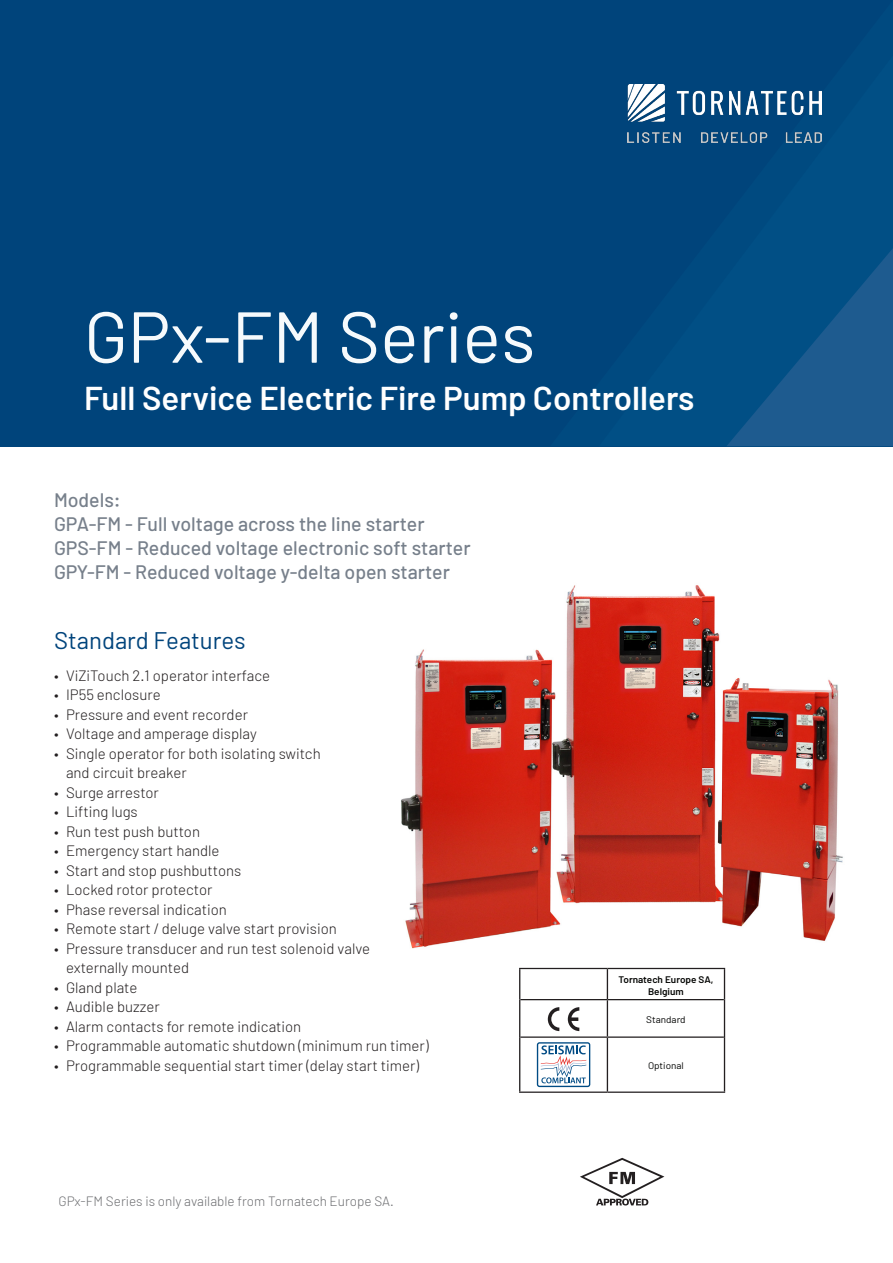
<style>
.page{position:relative;width:893px;height:1263px;background:#fff}
.page>*{position:absolute;margin:0;border:0;box-sizing:border-box;transform-origin:0 0}
.Subtitle_-_White{font:72px "Barlow";color:#f6fafc}
.Subtitle_-_White-2{font:600 33px "Barlow";color:#fff}
.t1{font:24px "Barlow";color:#00447c}
.Subtitle_-_White-3{font:500 19.5px "Barlow";color:#77808b}
.t2{font:300 15px "Barlow";color:#231f20}
.t3{font:300 13.5px "Barlow";color:#6c6d70}
.Cell_Heading_-_White_-_Centered{font:600 9.6px/11.4px "Barlow";color:#040503;text-align:center;scale:1.05 1}
.Cell_Heading_-_White_-_Centered-2{font:9.6px "Barlow";color:#040504;scale:1.05 1}
</style>
<div class="page">
<img style="left:401px;top:585px;width:442px;height:364px">
<div style="left:0;top:0;width:893px;height:446px;background:#00447b"></div>
<svg style="left:600px;top:57px;width:293px;height:389px"></svg>
<svg style="left:726px;top:248px;width:167px;height:198px"></svg>
<img style="left:628px;top:85px;width:194px;height:58px">
<svg style="left:580px;top:1158px;width:84px;height:47px"></svg>
<hr style="left:519px;top:968px;width:88px;height:1px;background:#231f20">
<hr style="left:607px;top:968px;width:118px;height:1px;background:#231f20">
<hr style="left:520px;top:999px;width:87px;height:1px;background:#231f20">
<hr style="left:607px;top:999px;width:117px;height:1px;background:#231f20">
<hr style="left:520px;top:1036px;width:87px;height:2px;background:#231f20">
<hr style="left:607px;top:1036px;width:117px;height:2px;background:#231f20">
<hr style="left:519px;top:1091px;width:88px;height:2px;background:#231f20">
<hr style="left:607px;top:1091px;width:118px;height:2px;background:#231f20">
<hr style="left:519px;top:969px;width:1px;height:31px;background:#231f20">
<hr style="left:607px;top:969px;width:1px;height:30px;background:#231f20">
<hr style="left:724px;top:969px;width:1px;height:31px;background:#231f20">
<hr style="left:519px;top:1000px;width:1px;height:37px;background:#231f20">
<hr style="left:607px;top:1000px;width:1px;height:36px;background:#231f20">
<hr style="left:724px;top:1000px;width:1px;height:37px;background:#231f20">
<hr style="left:519px;top:1037px;width:1px;height:54px;background:#231f20">
<hr style="left:607px;top:1038px;width:1px;height:53px;background:#231f20">
<hr style="left:724px;top:1037px;width:1px;height:54px;background:#231f20">
<svg style="left:548px;top:1007px;width:11px;height:24px"></svg>
<svg style="left:568px;top:1007px;width:11px;height:24px"></svg>
<svg style="left:537px;top:1042px;width:53px;height:45px"></svg>
<p class="Subtitle_-_White" style="left:84px;top:292px;width:453px">GPx-FM Series</p>
<p class="Subtitle_-_White-2" style="left:84px;top:377px;width:612px">Full Service Electric Fire Pump Controllers</p>
<p class="Subtitle_-_White-3" style="left:54px;top:488px;width:68px">Models:</p>
<p class="Subtitle_-_White-3" style="left:54px;top:512px;width:372px">GPA-FM - Full voltage across the line starter</p>
<p class="Subtitle_-_White-3" style="left:54px;top:536px;width:418px">GPS-FM - Reduced voltage electronic soft starter</p>
<p class="Subtitle_-_White-3" style="left:54px;top:560px;width:397px">GPY-FM - Reduced voltage y-delta open starter</p>
<p class="t1" style="left:54px;top:625px;width:193px">Standard Features</p>
<p class="t2" style="left:54px;top:666px;width:218px">• ViZiTouch 2.1 operator interface</p>
<p class="t2" style="left:54px;top:686px;width:108px">• IP55 enclosure</p>
<p class="t2" style="left:54px;top:705px;width:196px">• Pressure and event recorder</p>
<p class="t2" style="left:54px;top:725px;width:204px">• Voltage and amperage display</p>
<p class="t2" style="left:54px;top:744px;width:268px">• Single operator for both isolating switch</p>
<p class="t2" style="left:66px;top:764px;width:122px">and circuit breaker</p>
<p class="t2" style="left:54px;top:783px;width:106px">• Surge arrestor</p>
<p class="t2" style="left:54px;top:803px;width:85px">• Lifting lugs</p>
<p class="t2" style="left:54px;top:822px;width:148px">• Run test push button</p>
<p class="t2" style="left:54px;top:842px;width:167px">• Emergency start handle</p>
<p class="t2" style="left:54px;top:861px;width:189px">• Start and stop pushbuttons</p>
<p class="t2" style="left:54px;top:881px;width:160px">• Locked rotor protector</p>
<p class="t2" style="left:54px;top:900px;width:174px">• Phase reversal indication</p>
<p class="t2" style="left:54px;top:920px;width:284px">• Remote start / deluge valve start provision</p>
<p class="t2" style="left:54px;top:939px;width:318px">• Pressure transducer and run test solenoid valve</p>
<p class="t2" style="left:66px;top:959px;width:125px">externally mounted</p>
<p class="t2" style="left:54px;top:978px;width:85px">• Gland plate</p>
<p class="t2" style="left:54px;top:998px;width:107px">• Audible buzzer</p>
<p class="t2" style="left:54px;top:1017px;width:249px">• Alarm contacts for remote indication</p>
<p class="t2" style="left:54px;top:1037px;width:376px">• Programmable automatic shutdown (minimum run timer)</p>
<p class="t2" style="left:54px;top:1056px;width:367px">• Programmable sequential start timer (delay start timer)</p>
<p class="t3" style="left:58px;top:1193px;width:337px">GPx-FM Series is only available from Tornatech Europe SA.</p>
<p class="Cell_Heading_-_White_-_Centered" style="left:618px;top:974px;width:92px">Tornatech Europe SA,<br>Belgium</p>
<p class="Cell_Heading_-_White_-_Centered-2" style="left:646px;top:1014px;width:39px">Standard</p>
<p class="Cell_Heading_-_White_-_Centered-2" style="left:648px;top:1060px;width:36px">Optional</p>
</div>
